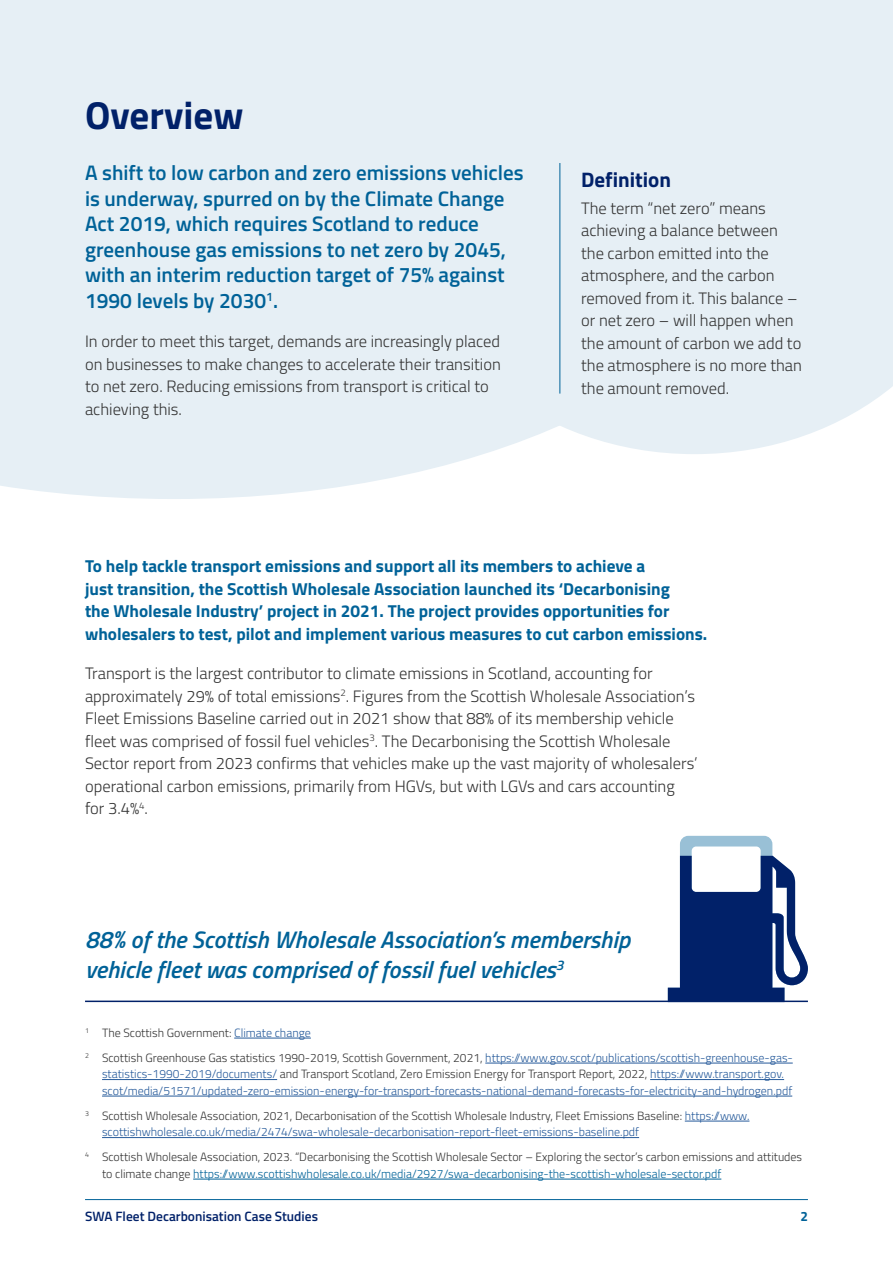
<style>
.page{position:relative;width:893px;height:1263px;background:#fff}
.page>*{position:absolute;margin:0;border:0;box-sizing:border-box;transform-origin:0 0}
.t1{font:700 39px "Titillium Web";color:#012169}
.t2{font:italic 600 24px/30px "Titillium Web";color:#006298}
.t3{font:600 21px/25.5px "Titillium Web";color:#006298}
.t4{font:700 21px "Titillium Web";color:#012169}
.t5{font:700 17.25px/22.5px "Titillium Web";color:#006298}
.t6{font:300 16.5px/22.5px "Titillium Web";color:#333}
.t7{font:600 13.5px "Titillium Web";color:#012169}
.t8{font:700 13.5px "Titillium Web";color:#006298}
.t9{font:300 12px/16.5px "Titillium Web";color:#275b9b}
.t10{font:300 12px/25px "Titillium Web";color:#333}
.s1{color:#275b9b}
.s2{color:#333}
.s3{color:#006298}
</style>
<div class="page">
<svg style="left:668px;top:836px;width:140px;height:164px"></svg>
<div style="left:0;top:0;width:483px;height:499px;background:#e6eff5"></div>
<div style="left:412px;top:0;width:481px;height:454px;background:#e6eff5"></div>
<hr style="left:559px;top:163px;width:1px;height:231px;background:#006298">
<hr style="left:234px;top:1038px;width:77px;height:1px;background:#275b9b">
<hr style="left:485px;top:1063px;width:308px;height:1px;background:#275b9b">
<hr style="left:102px;top:1079px;width:175px;height:1px;background:#275b9b">
<hr style="left:650px;top:1079px;width:134px;height:1px;background:#275b9b">
<hr style="left:102px;top:1096px;width:690px;height:1px;background:#275b9b">
<hr style="left:685px;top:1121px;width:64px;height:1px;background:#275b9b">
<hr style="left:102px;top:1137px;width:537px;height:1px;background:#275b9b">
<hr style="left:193px;top:1179px;width:528px;height:1px;background:#006298">
<hr style="left:85px;top:1000px;width:723px;height:2px;background:#012169">
<hr style="left:85px;top:1199px;width:723px;height:1px;background:#006298">
<h1 class="t1" style="left:85px;top:86px;width:160px">Overview</h1>
<p class="t3" style="left:85px;top:159px;width:440px">A shift to low carbon and zero emissions vehicles is underway, spurred on by the Climate Change Act 2019, which requires Scotland to reduce greenhouse gas emissions to net zero by 2045, with an interim reduction target of 75% against 1990 levels by 2030<sup>1</sup>.</p>
<p class="t6" style="left:85px;top:329px;width:417px">In order to meet this target, demands are increasingly placed on businesses to make changes to accelerate their transition to net zero. Reducing emissions from transport is critical to achieving this.</p>
<p class="t4" style="left:581px;top:163px;width:91px">Definition</p>
<p class="t6" style="left:581px;top:196px;width:222px">The term “net zero” means achieving a balance between the carbon emitted into the atmosphere, and the carbon removed from it. This balance – or net zero – will happen when the amount of carbon we add to the atmosphere is no more than the amount removed.</p>
<p class="t5" style="left:85px;top:554px;width:624px">To help tackle transport emissions and support all its members to achieve a<br>just transition, the Scottish Wholesale Association launched its ‘Decarbonising<br>the Wholesale Industry’ project in 2021. The project provides opportunities for wholesalers to test, pilot and implement various measures to cut carbon emissions.</p>
<p class="t6" style="left:85px;top:661px;width:614px">Transport is the largest contributor to climate emissions in Scotland, accounting for approximately 29% of total emissions<sup>2</sup>. Figures from the Scottish Wholesale Association’s Fleet Emissions Baseline carried out in 2021 show that 88% of its membership vehicle fleet was comprised of fossil fuel vehicles<sup>3</sup>. The Decarbonising the Scottish Wholesale Sector report from 2023 confirms that vehicles make up the vast majority of wholesalers’ operational carbon emissions, primarily from HGVs, but with LGVs and cars accounting for 3.4%<sup>4</sup>.</p>
<h2 class="t2" style="left:85px;top:924px;width:547px">88% of the Scottish Wholesale Association’s membership vehicle fleet was comprised of fossil fuel vehicles<sup>3</sup></h2>
<p class="t10" style="left:85px;top:1019px;width:709px"><sup>1</sup> The Scottish Government: <span class="s1">Climate change<br></span><sup>2</sup> Scottish Greenhouse Gas statistics 1990-2019, Scottish Government, 2021, <span class="s1">https://www.gov.scot/publications/scottish-greenhouse-gas-</span></p>
<p class="t9" style="left:102px;top:1065px;width:692px">statistics-1990-2019/documents/ <span class="s2">and Transport Scotland, Zero Emission Energy for Transport Report, 2022,</span> https://www.transport.gov. scot/media/51571/updated-zero-emission-energy-for-transport-forecasts-national-demand-forecasts-for-electricity-and-hydrogen.pdf</p>
<p class="t9" style="left:102px;top:1107px;width:649px;text-indent:-17px"><sup>3</sup> <span class="s2">Scottish Wholesale Association, 2021, Decarbonisation of the Scottish Wholesale Industry, Fleet Emissions Baseline:</span> https://www. scottishwholesale.co.uk/media/2474/swa-wholesale-decarbonisation-report-fleet-emissions-baseline.pdf</p>
<p class="t10" style="left:102px;top:1148px;width:702px;line-height:16.5px;text-indent:-17px"><sup>4</sup> Scottish Wholesale Association, 2023. “Decarbonising the Scottish Wholesale Sector – Exploring the sector’s carbon emissions and attitudes to climate change <span class="s3">https://www.scottishwholesale.co.uk/media/2927/swa-decarbonising-the-scottish-wholesale-sector.pdf</span></p>
<p class="t7" style="left:85px;top:1206px;width:234px">SWA Fleet Decarbonisation Case Studies</p>
<p class="t8" style="left:800px;top:1206px;width:9px">2</p>
</div>
